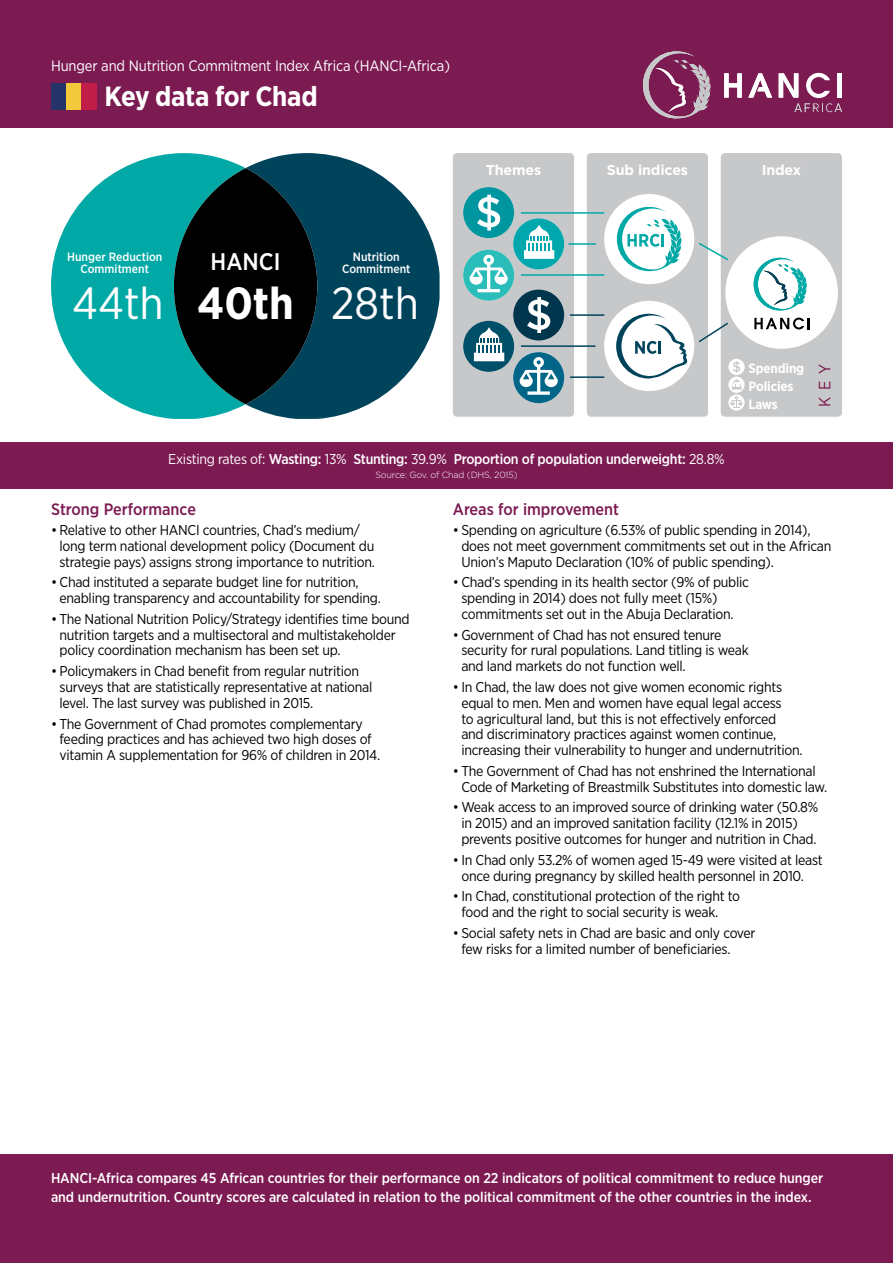
<style>
.page{position:relative;width:893px;height:1263px;background:#fff}
.page>*{position:absolute;margin:0;border:0;box-sizing:border-box;transform-origin:0 0}
.t1{font:45px "Gotham Narrow";color:#fff}
.t2{font:700 27.75px "Gotham Narrow";letter-spacing:-.01em;color:#fff}
.t3{font:500 24px "Gotham Narrow";color:#fff}
.t4{font:500 16.5px "Gotham Narrow";color:#7c1a52}
.t5{font:16.5px "Gotham Narrow";color:#7c1a52}
.t6{font:15px "Gotham Narrow";letter-spacing:-.01em;color:#fff}
.t7{font:14.25px/15.8px "Gotham Narrow";letter-spacing:-.02em;color:#000}
.t8{font:500 14.25px/18.8px "Gotham Narrow";letter-spacing:-.005em;color:#fff}
.t9{font:700 14.25px "Gotham";letter-spacing:-.01em;color:#fff}
.t10{font:700 13.5px/18px "Gotham Narrow";letter-spacing:-.01em;color:#fff}
.t11{font:500 12px/12px "Gotham Narrow";color:#fff;text-align:center}
.t12{font:300 9px "Gotham";letter-spacing:-.02em;color:#fff}
.s1{font-weight:700}
.s2{font-weight:400}
</style>
<div class="page">
<div style="left:721px;top:153px;width:121px;height:264px;background:#c7c8ca;border-radius:4px"></div>
<div style="left:587px;top:153px;width:121px;height:264px;background:#c7c8ca;border-radius:4px"></div>
<div style="left:453px;top:153px;width:121px;height:264px;background:#c7c8ca;border-radius:4px"></div>
<div style="left:725px;top:236px;width:113px;height:113px;background:#fff;border-radius:50%"></div>
<svg style="left:754px;top:318px;width:56px;height:11px"></svg>
<svg style="left:754px;top:258px;width:53px;height:52px"></svg>
<svg style="left:463px;top:187px;width:101px;height:216px"></svg>
<svg style="left:698px;top:321px;width:30px;height:23px"></svg>
<svg style="left:699px;top:241px;width:29px;height:21px"></svg>
<div style="left:604px;top:301px;width:90px;height:90px;background:#fff;border-radius:50%"></div>
<svg style="left:616px;top:314px;width:71px;height:65px"></svg>
<div style="left:604px;top:194px;width:90px;height:90px;background:#fff;border-radius:50%"></div>
<svg style="left:617px;top:207px;width:65px;height:64px"></svg>
<hr style="left:569px;top:243px;width:27px;height:2px;background:#00a9a6">
<hr style="left:570px;top:376px;width:34px;height:2px;background:#00445c">
<hr style="left:570px;top:314px;width:34px;height:2px;background:#00445c">
<hr style="left:521px;top:345px;width:74px;height:2px;background:#00445c">
<hr style="left:521px;top:274px;width:83px;height:2px;background:#00a9a6">
<hr style="left:521px;top:212px;width:83px;height:2px;background:#00a9a6">
<svg style="left:728px;top:359px;width:17px;height:52px"></svg>
<div style="left:0;top:1154px;width:893px;height:109px;background:#7c1a52"></div>
<div style="left:0;top:442px;width:893px;height:47px;background:#7c1a52"></div>
<div style="left:0;top:0;width:893px;height:128px;background:#7c1a52"></div>
<svg style="left:51px;top:153px;width:195px;height:266px;fill:#00a9a6"></svg>
<svg style="left:246px;top:153px;width:194px;height:266px;fill:#00445c"></svg>
<svg style="left:174px;top:168px;width:143px;height:236px;background:#002225"></svg>
<div style="left:51px;top:83px;width:15px;height:26px;background:#243469"></div>
<div style="left:66px;top:83px;width:15px;height:26px;background:#f2ca3b"></div>
<div style="left:81px;top:83px;width:15px;height:26px;background:#c01e48"></div>
<svg style="left:724px;top:73px;width:18px;height:25px"></svg>
<svg style="left:748px;top:73px;width:24px;height:25px"></svg>
<svg style="left:643px;top:51px;width:67px;height:68px"></svg>
<svg style="left:779px;top:73px;width:63px;height:39px"></svg>
<p class="t6" style="left:51px;top:57px;width:400px">Hunger and Nutrition Commitment Index Africa (HANCI-Africa)</p>
<h2 class="t2" style="left:104px;top:78px;width:215px">Key data for Chad</h2>
<p class="t9" style="left:486px;top:162px;width:57px">Themes</p>
<p class="t9" style="left:607px;top:162px;width:83px">Sub indices</p>
<p class="t9" style="left:762px;top:162px;width:41px">Index</p>
<p class="t11" style="left:67px;top:250px;width:97px">Hunger Reduction<br>Commitment</p>
<h3 class="t3" style="left:211px;top:246px;width:71px">HANCI</h3>
<p class="t11" style="left:342px;top:250px;width:70px">Nutrition<br>Commitment</p>
<h1 class="t1" style="left:72px;top:275px;width:348px">44th <span class="s1">40th</span> 28th</h1>
<p class="t8" style="left:168px;top:450px;width:558px"><span class="s2">Existing rates of:</span> Wasting: <span class="s2">13%</span> Stunting: <span class="s2">39.9%</span> Proportion of population underweight: <span class="s2">28.8%</span></p>
<p class="t12" style="left:375px;top:470px;width:144px">Source: Gov. of Chad (DHS, 2015)</p>
<p class="t10" style="left:748px;top:359px;width:57px">Spending<br>Policies<br>Laws</p>
<p class="t5" style="left:814px;top:406px;width:44px;rotate:-90deg">KEY</p>
<p class="t4" style="left:51px;top:499px;width:146px">Strong Performance</p>
<p class="t7" style="left:60px;top:522px;width:317px;text-indent:-9px">• Relative to other HANCI countries, Chad’s medium/ long term national development policy (Document du strategie pays) assigns strong importance to nutrition.</p>
<p class="t7" style="left:60px;top:574px;width:323px;text-indent:-9px">• Chad instituted a separate budget line for nutrition, enabling transparency and accountability for spending.</p>
<p class="t7" style="left:60px;top:611px;width:352px;text-indent:-9px">• The National Nutrition Policy/Strategy identifies time bound nutrition targets and a multisectoral and multistakeholder policy coordination mechanism has been set up.</p>
<p class="t7" style="left:60px;top:663px;width:314px;text-indent:-9px">• Policymakers in Chad benefit from regular nutrition surveys that are statistically representative at national level. The last survey was published in 2015.</p>
<p class="t7" style="left:60px;top:715px;width:322px;text-indent:-9px">• The Government of Chad promotes complementary feeding practices and has achieved two high doses of vitamin A supplementation for 96% of children in 2014.</p>
<p class="t4" style="left:453px;top:499px;width:168px">Areas for improvement</p>
<p class="t7" style="left:461px;top:522px;width:371px;text-indent:-9px">• Spending on agriculture (6.53% of public spending in 2014), does not meet government commitments set out in the African<br>Union’s Maputo Declaration (10% of public spending).</p>
<p class="t7" style="left:461px;top:574px;width:289px;text-indent:-9px">• Chad’s spending in its health sector (9% of public spending in 2014) does not fully meet (15%) commitments set out in the Abuja Declaration.</p>
<p class="t7" style="left:461px;top:626px;width:289px;text-indent:-9px">• Government of Chad has not ensured tenure security for rural populations. Land titling is weak and land markets do not function well.</p>
<p class="t7" style="left:461px;top:679px;width:343px;text-indent:-9px">• In Chad, the law does not give women economic rights equal to men. Men and women have equal legal access<br>to agricultural land, but this is not effectively enforced<br>and discriminatory practices against women continue, increasing their vulnerability to hunger and undernutrition.</p>
<p class="t7" style="left:461px;top:763px;width:367px;text-indent:-9px">• The Government of Chad has not enshrined the International<br>Code of Marketing of Breastmilk Substitutes into domestic law.</p>
<p class="t7" style="left:461px;top:799px;width:358px;text-indent:-9px">• Weak access to an improved source of drinking water (50.8% in 2015) and an improved sanitation facility (12.1% in 2015) prevents positive outcomes for hunger and nutrition in Chad.</p>
<p class="t7" style="left:461px;top:852px;width:363px;text-indent:-9px">• In Chad only 53.2% of women aged 15-49 were visited at least once during pregnancy by skilled health personnel in 2010.</p>
<p class="t7" style="left:461px;top:888px;width:280px;text-indent:-9px">• In Chad, constitutional protection of the right to food and the right to social security is weak.</p>
<p class="t7" style="left:461px;top:925px;width:296px;text-indent:-9px">• Social safety nets in Chad are basic and only cover few risks for a limited number of beneficiaries.</p>
<p class="t8" style="left:51px;top:1168px;width:774px">HANCI-Africa compares 45 African countries for their performance on 22 indicators of political commitment to reduce hunger and undernutrition. Country scores are calculated in relation to the political commitment of the other countries in the index.</p>
</div>
